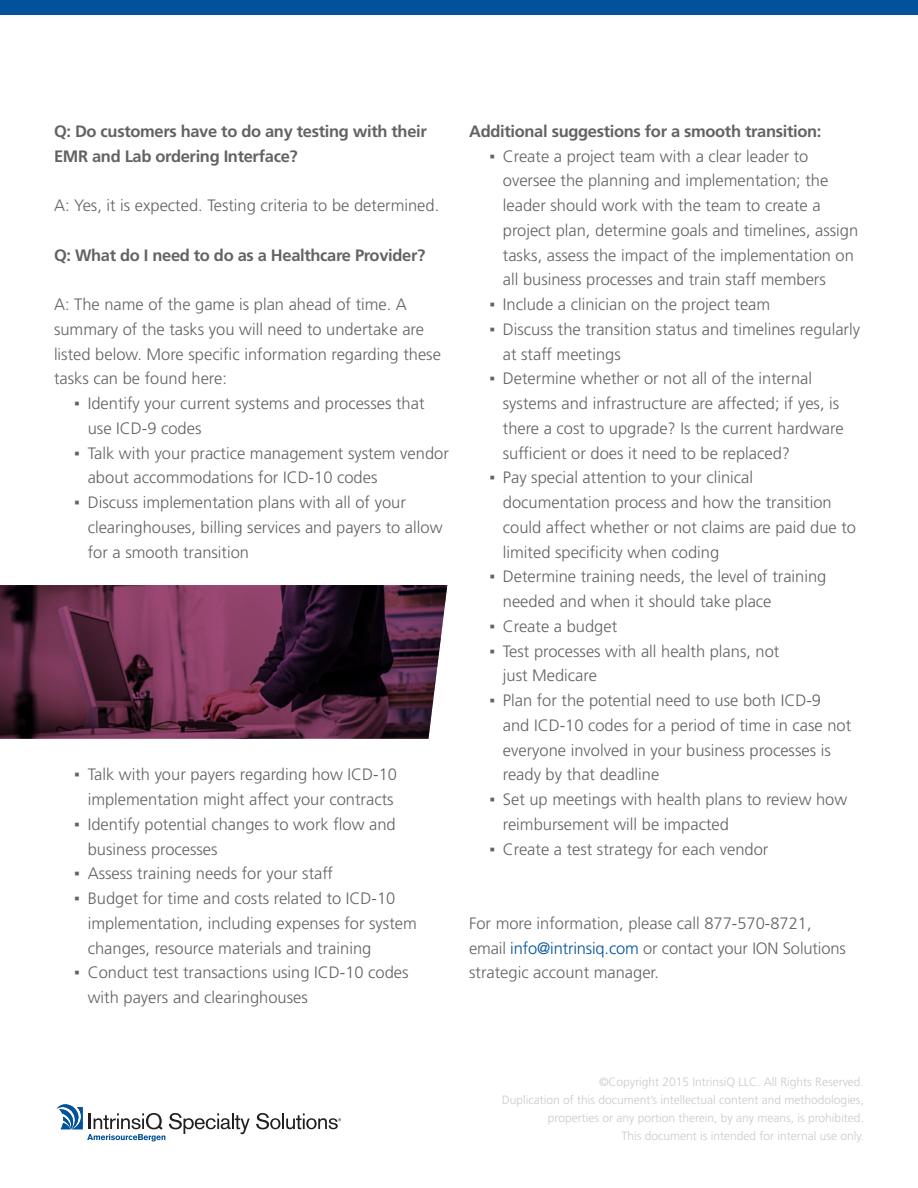
<style>
.page{position:relative;width:918px;height:1188px;background:#fff}
.page>*{position:absolute;margin:0;border:0;box-sizing:border-box;transform-origin:0 0}
.t1{font:300 16.5px/24.8px "Frutiger LT Std";color:#636366}
.t2{font:700 16.5px/24.8px "Frutiger LT Std";letter-spacing:-.02em;color:#636366}
.t3{font:300 16.5px/24.8px "Frutiger LT Std";color:#626467}
.t4{font:300 12px/18px "Frutiger LT Std";color:#c9cacc;text-align:right}
.s1{font-family:"Arial";font-weight:400}
.s2{color:#01529a}
</style>
<div class="page">
<div style="left:0;top:0;width:918px;height:15px;background:#01529a"></div>
<svg style="left:0;top:585px;width:447px;height:154px;background:#582b43"></svg>
<svg style="left:57px;top:1104px;width:193px;height:38px"></svg>
<svg style="left:256px;top:1113px;width:85px;height:16px"></svg>
<p class="t2" style="left:54px;top:119px;width:374px">Q: Do customers have to do any testing with their<br>EMR and Lab ordering Interface?</p>
<p class="t1" style="left:54px;top:193px;width:387px">A: Yes, it is expected. Testing criteria to be determined.</p>
<p class="t2" style="left:54px;top:243px;width:373px">Q: What do I need to do as a Healthcare Provider?</p>
<p class="t1" style="left:54px;top:292px;width:388px">A: The name of the game is plan ahead of time. A summary of the tasks you will need to undertake are listed below. More specific information regarding these tasks can be found here:</p>
<p class="t1" style="left:88px;top:391px;width:338px;text-indent:-13px"><span class="s1">▪</span> Identify your current systems and processes that use ICD-9 codes</p>
<p class="t1" style="left:88px;top:441px;width:363px;text-indent:-13px"><span class="s1">▪</span> Talk with your practice management system vendor about accommodations for ICD-10 codes</p>
<p class="t1" style="left:88px;top:490px;width:356px;text-indent:-13px"><span class="s1">▪</span> Discuss implementation plans with all of your clearinghouses, billing services and payers to allow for a smooth transition</p>
<p class="t1" style="left:74px;top:763px;width:324px;text-align:right"><span class="s1">▪</span> Talk with your payers regarding how ICD-10 implementation might affect your contracts</p>
<p class="t1" style="left:88px;top:812px;width:310px;text-indent:-13px"><span class="s1">▪</span> Identify potential changes to work flow and business processes</p>
<p class="t1" style="left:74px;top:862px;width:260px"><span class="s1">▪</span> Assess training needs for your staff</p>
<p class="t1" style="left:88px;top:886px;width:331px;text-indent:-13px"><span class="s1">▪</span> Budget for time and costs related to ICD-10 implementation, including expenses for system changes, resource materials and training</p>
<p class="t1" style="left:88px;top:961px;width:322px;text-indent:-13px"><span class="s1">▪</span> Conduct test transactions using ICD-10 codes with payers and clearinghouses</p>
<p class="t2" style="left:469px;top:119px;width:354px">Additional suggestions for a smooth transition:</p>
<p class="t1" style="left:503px;top:144px;width:357px;text-indent:-13px"><span class="s1">▪</span> Create a project team with a clear leader to oversee the planning and implementation; the leader should work with the team to create a project plan, determine goals and timelines, assign tasks, assess the impact of the implementation on all business processes and train staff members</p>
<p class="t1" style="left:489px;top:292px;width:282px"><span class="s1">▪</span> Include a clinician on the project team</p>
<p class="t1" style="left:503px;top:317px;width:359px;text-indent:-13px"><span class="s1">▪</span> Discuss the transition status and timelines regularly at staff meetings</p>
<p class="t1" style="left:503px;top:367px;width:342px;text-indent:-13px"><span class="s1">▪</span> Determine whether or not all of the internal systems and infrastructure are affected; if yes, is there a cost to upgrade? Is the current hardware sufficient or does it need to be replaced?</p>
<p class="t1" style="left:503px;top:466px;width:355px;text-indent:-13px"><span class="s1">▪</span> Pay special attention to your clinical documentation process and how the transition could affect whether or not claims are paid due to limited specificity when coding</p>
<p class="t1" style="left:503px;top:565px;width:325px;text-indent:-13px"><span class="s1">▪</span> Determine training needs, the level of training needed and when it should take place</p>
<p class="t1" style="left:489px;top:614px;width:129px"><span class="s1">▪</span> Create a budget</p>
<p class="t1" style="left:503px;top:639px;width:278px;text-indent:-14px"><span class="s1">▪</span> Test processes with all health plans, not just Medicare</p>
<p class="t1" style="left:503px;top:688px;width:350px;text-indent:-13px"><span class="s1">▪</span> Plan for the potential need to use both ICD-9 and ICD-10 codes for a period of time in case not everyone involved in your business processes is ready by that deadline</p>
<p class="t1" style="left:503px;top:787px;width:346px;text-indent:-13px"><span class="s1">▪</span> Set up meetings with health plans to review how reimbursement will be impacted</p>
<p class="t1" style="left:489px;top:837px;width:281px"><span class="s1">▪</span> Create a test strategy for each vendor</p>
<p class="t3" style="left:469px;top:911px;width:378px">For more information, please call 877-570-8721, email <span class="s2">info@intrinsiq.com</span> or contact your ION Solutions strategic account manager.</p>
<p class="t4" style="left:599px;top:1073px;width:266px">©Copyright 2015 IntrinsiQ LLC. All Rights Reserved.</p>
<p class="t4" style="left:502px;top:1091px;width:364px">Duplication of this document’s intellectual content and methodologies, properties or any portion therein, by any means, is prohibited.</p>
<p class="t4" style="left:622px;top:1127px;width:244px">This document is intended for internal use only.</p>
</div>
